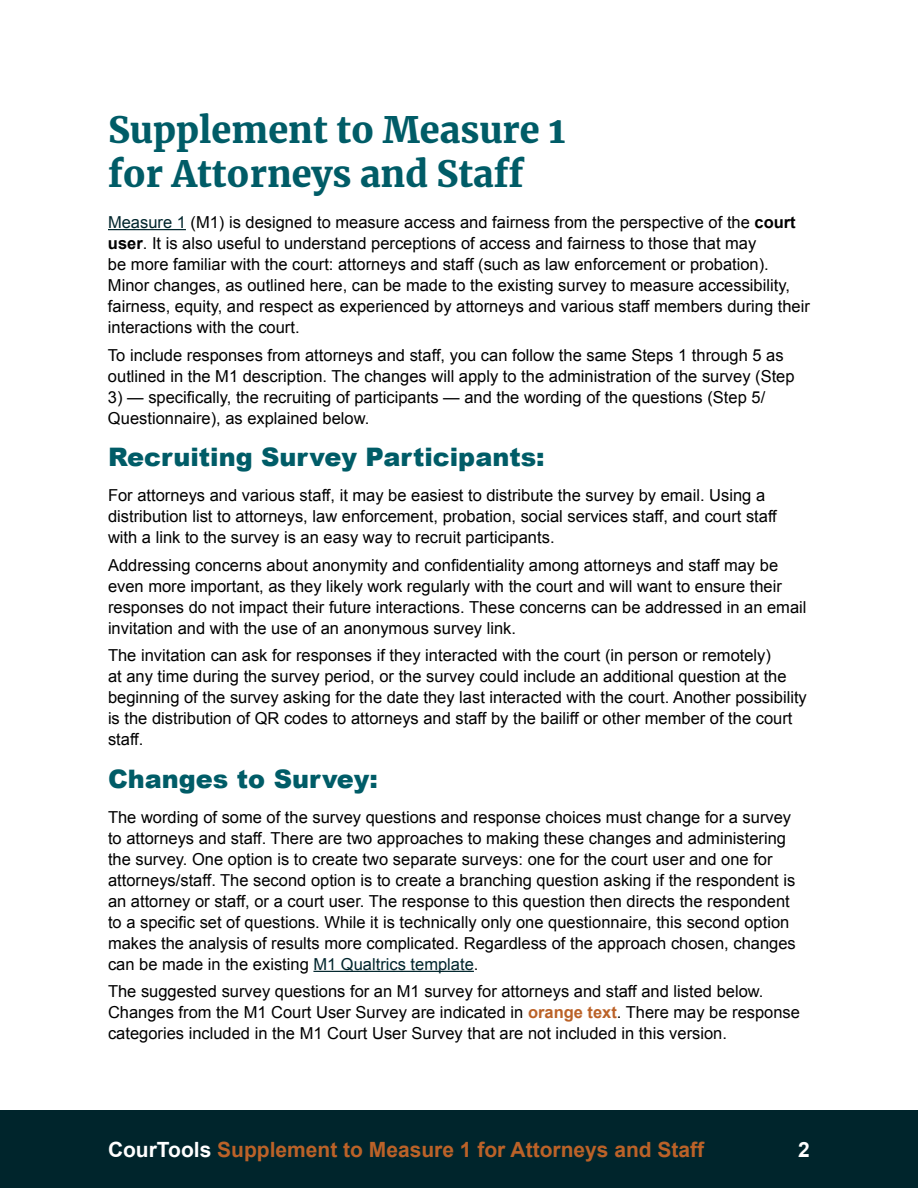
<style>
.page{position:relative;width:918px;height:1188px;background:#fff}
.page>*{position:absolute;margin:0;border:0;box-sizing:border-box;transform-origin:0 0}
.t1{font:900 36px/43.2px "Merriweather";color:#005c67}
.t2{font:900 25.5px "Arial";color:#005c67}
.t3{font:700 21px "Arial";color:#bb6228}
.t4{font:700 21px "Arial";color:#fff}
.t5{font:16.5px/21px "Arial";color:#000}
.s1{color:#00252c}
.s2{font-weight:700}
.s3{font-weight:700;color:#bb6228}
.s4{color:#fff}
</style>
<div class="page">
<div style="left:0;top:1110px;width:918px;height:78px;background:#00252c"></div>
<hr style="left:108px;top:229px;width:78px;height:1px;background:#00252c">
<hr style="left:313px;top:971px;width:161px;height:1px;background:#00252c">
<h1 class="t1" style="left:108px;top:108px;width:459px">Supplement to Measure 1 for Attorneys and Staff</h1>
<p class="t5" style="left:108px;top:212px;width:703px"><span class="s1">Measure 1</span> (M1) is designed to measure access and fairness from the perspective of the <span class="s2">court user</span>. It is also useful to understand perceptions of access and fairness to those that may<br>be more familiar with the court: attorneys and staff (such as law enforcement or probation).<br>Minor changes, as outlined here, can be made to the existing survey to measure accessibility, fairness, equity, and respect as experienced by attorneys and various staff members during their interactions with the court.</p>
<p class="t5" style="left:108px;top:345px;width:688px">To include responses from attorneys and staff, you can follow the same Steps 1 through 5 as outlined in the M1 description. The changes will apply to the administration of the survey (Step</p>
<p class="t5" style="left:108px;top:387px;width:659px">3) — specifically, the recruiting of participants — and the wording of the questions (Step 5/<br>Questionnaire), as explained below.</p>
<h2 class="t2" style="left:108px;top:439px;width:438px">Recruiting Survey Participants:</h2>
<p class="t5" style="left:108px;top:485px;width:670px">For attorneys and various staff, it may be easiest to distribute the survey by email. Using a distribution list to attorneys, law enforcement, probation, social services staff, and court staff with a link to the survey is an easy way to recruit participants.</p>
<p class="t5" style="left:108px;top:555px;width:700px">Addressing concerns about anonymity and confidentiality among attorneys and staff may be even more important, as they likely work regularly with the court and will want to ensure their responses do not impact their future interactions. These concerns can be addressed in an email invitation and with the use of an anonymous survey link.</p>
<p class="t5" style="left:108px;top:645px;width:700px">The invitation can ask for responses if they interacted with the court (in person or remotely)<br>at any time during the survey period, or the survey could include an additional question at the beginning of the survey asking for the date they last interacted with the court. Another possibility is the distribution of QR codes to attorneys and staff by the bailiff or other member of the court staff.</p>
<h2 class="t2" style="left:108px;top:761px;width:272px">Changes to Survey:</h2>
<p class="t5" style="left:108px;top:807px;width:689px">The wording of some of the survey questions and response choices must change for a survey to attorneys and staff. There are two approaches to making these changes and administering the survey. One option is to create two separate surveys: one for the court user and one for attorneys/staff. The second option is to create a branching question asking if the respondent is an attorney or staff, or a court user. The response to this question then directs the respondent to a specific set of questions. While it is technically only one questionnaire, this second option makes the analysis of results more complicated. Regardless of the approach chosen, changes can be made in the existing <span class="s1">M1 Qualtrics template</span>.</p>
<p class="t5" style="left:108px;top:981px;width:694px">The suggested survey questions for an M1 survey for attorneys and staff and listed below.<br>Changes from the M1 Court User Survey are indicated in <span class="s3">orange text</span>. There may be response categories included in the M1 Court User Survey that are not included in this version.</p>
<p class="t3" style="left:108px;top:1136px;width:598px"><span class="s4">CourTools</span> Supplement to Measure 1 for Attorneys and Staff</p>
<p class="t4" style="left:798px;top:1136px;width:13px">2</p>
</div>
